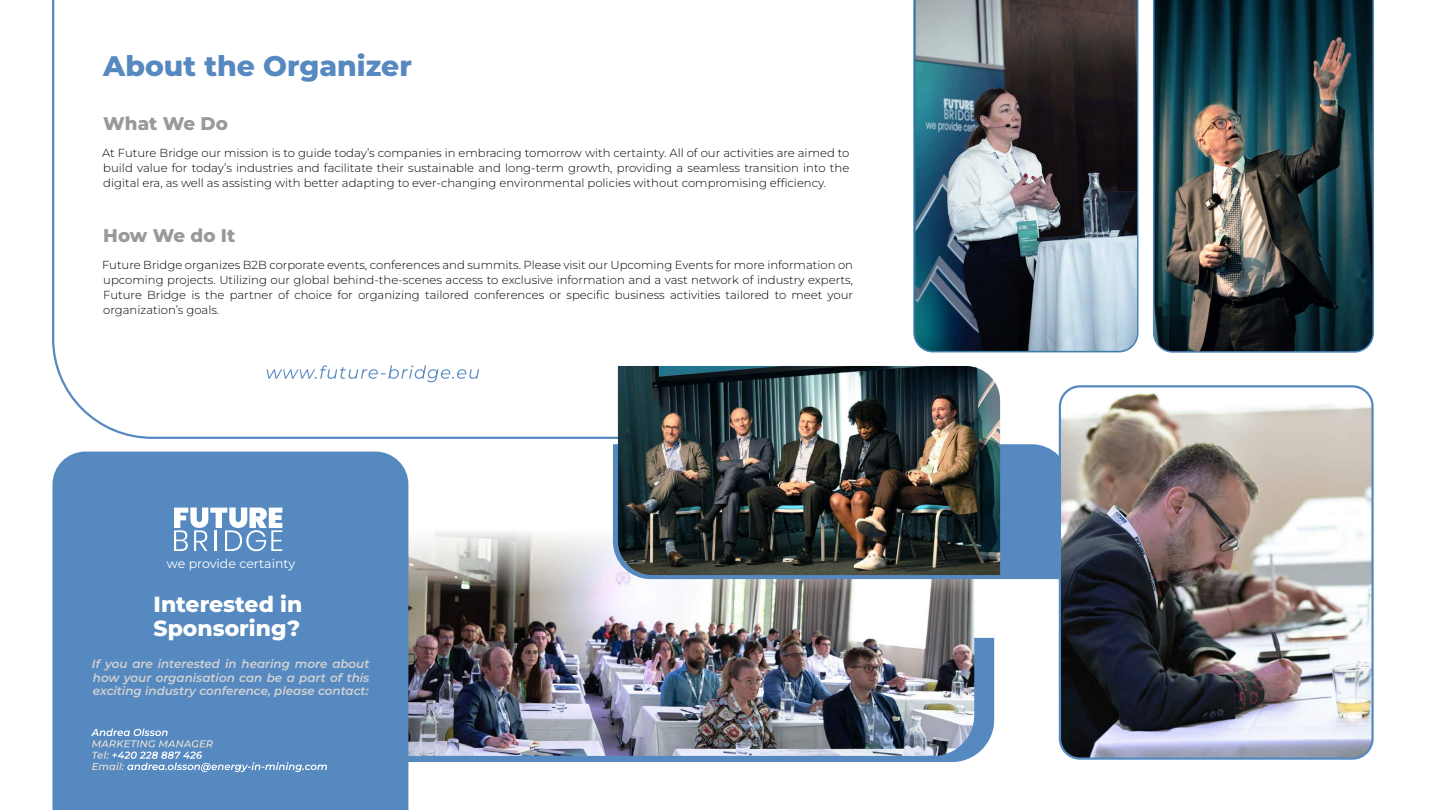
<style>
.page{position:relative;width:1440px;height:810px;background:#fff}
.page>*{position:absolute;margin:0;border:0;box-sizing:border-box;transform-origin:0 0}
.t1{font:800 28.28px "Montserrat";color:#5689c0}
.t2{font:800 21.9px/23.7px "Montserrat";color:#fff}
.t3{font:800 18.3px "Montserrat";color:#999}
.t4{font:12.6px "Montserrat";color:#fff}
.t5{font:italic 600 11.85px/13.4px "Montserrat";color:#d2d2d1;text-align:justify}
.t6{font:300 11.62px/15px "Montserrat";color:#000;text-align:justify}
</style>
<div class="page">
<svg style="left:408px;top:638px;width:586px;height:124px;background:#6090c3"></svg>
<img style="left:408px;top:603px;width:566px;height:153px">
<svg style="left:408px;top:503px;width:589px;height:100px"></svg>
<div style="left:52px;top:452px;width:356px;height:358px;background:#5689c0"></div>
<svg style="left:52px;top:0;width:566px;height:440px"></svg>
<svg style="left:91px;top:729px;width:236px;height:43px;background:#6c97c6"></svg>
<svg style="left:174px;top:507px;width:108px;height:44px"></svg>
<svg style="left:267px;top:365px;width:212px;height:17px"></svg>
<svg style="left:613px;top:444px;width:446px;height:135px;background:#5b8cc1"></svg>
<img style="left:618px;top:366px;width:382px;height:209px">
<img style="left:913px;top:0;width:226px;height:353px">
<img style="left:1152px;top:0;width:222px;height:353px">
<img style="left:1060px;top:388px;width:311px;height:369px">
<div style="left:1059px;top:385px;width:315px;height:375px;border:2px solid #5689c0;border-radius:20px"></div>
<h1 class="t1" style="left:103px;top:47px;width:310px">About the Organizer</h1>
<h3 class="t3" style="left:103px;top:111px;width:126px">What We Do</h3>
<p class="t6" style="left:102px;top:145px;width:749px">At Future Bridge our mission is to guide today’s companies in embracing tomorrow with certainty. All of our activities are aimed to build value for today’s industries and facilitate their sustainable and long-term growth, providing a seamless transition into the digital era, as well as assisting with better adapting to ever-changing environmental policies without compromising efficiency.</p>
<h3 class="t3" style="left:103px;top:223px;width:134px">How We do It</h3>
<p class="t6" style="left:102px;top:257px;width:753px">Future Bridge organizes B2B corporate events, conferences and summits. Please visit our Upcoming Events for more information on upcoming projects. Utilizing our global behind-the-scenes access to exclusive information and a vast network of industry experts, Future Bridge is the partner of choice for organizing tailored conferences or specific business activities tailored to meet your organization’s goals.</p>
<p class="t4" style="left:167px;top:555px;width:130px">we provide certainty</p>
<h2 class="t2" style="left:154px;top:592px;width:150px">Interested in<br>Sponsoring?</h2>
<p class="t5" style="left:92px;top:657px;width:279px">If you are interested in hearing more about how your organisation can be a part of this exciting industry conference, please contact:</p>
</div>
